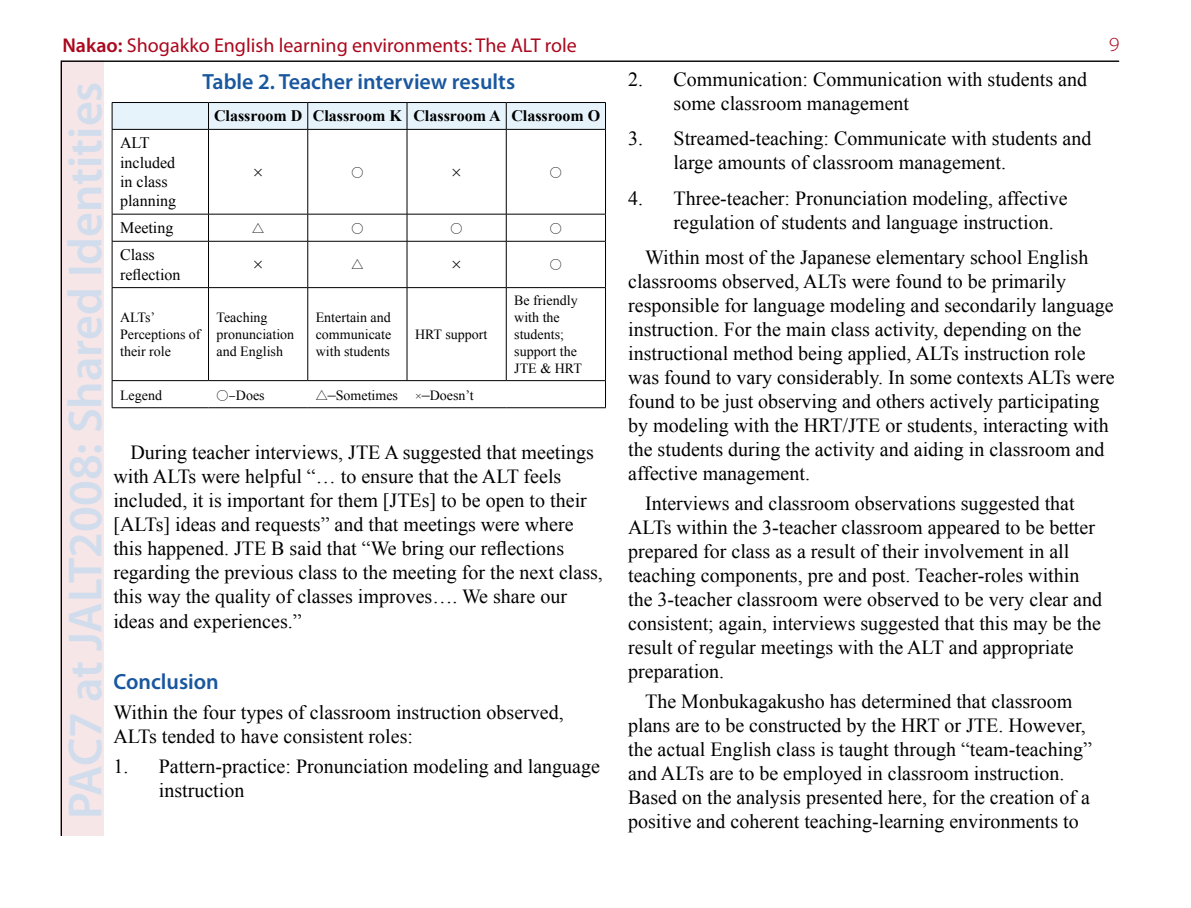
<style>
.page{position:relative;width:1191px;height:908px;background:#fff}
.page>*{position:absolute;margin:0;border:0;box-sizing:border-box;transform-origin:0 0}
.t1{font:600 48px "Myriad Pro";color:#d1ddec}
.t2{font:600 22px "Myriad Pro";color:#19579f}
.t3{font:20px/24px "Times New Roman";color:#000}
.t4{font:20px "Myriad Pro";color:#ab081d}
.t5{font:16px/19.2px "Times New Roman";color:#000}
.t6{font:700 16px "Times New Roman";color:#000}
.t7{font:14px/16.8px "Times New Roman";color:#000}
.t8{font:12px "Koz Go Std";color:#000}
.s1{font-weight:600}
.s2{font-family:"Koz Go Std";font-size:12px}
.s3{font-size:16px}
.s4{font-size:12px}
</style>
<div class="page">
<div style="left:60px;top:61px;width:44px;height:774px;background:#f6e6e8"></div>
<hr style="left:61px;top:61px;width:1px;height:774px;background:#000">
<hr style="left:61px;top:61px;width:1058px;height:1px;background:#000">
<hr style="left:112px;top:130px;width:1px;height:84px;background:#000">
<hr style="left:208px;top:130px;width:1px;height:84px;background:#000">
<hr style="left:307px;top:130px;width:1px;height:84px;background:#000">
<hr style="left:407px;top:130px;width:1px;height:84px;background:#000">
<hr style="left:506px;top:130px;width:1px;height:84px;background:#000">
<hr style="left:605px;top:130px;width:1px;height:84px;background:#000">
<svg style="left:112px;top:215px;width:1px;height:26px"></svg>
<hr style="left:112px;top:214px;width:96px;height:1px;background:#000">
<svg style="left:208px;top:215px;width:1px;height:26px"></svg>
<hr style="left:208px;top:214px;width:100px;height:1px;background:#000">
<svg style="left:307px;top:214px;width:1px;height:27px"></svg>
<hr style="left:308px;top:214px;width:99px;height:1px;background:#000">
<svg style="left:407px;top:215px;width:1px;height:26px"></svg>
<hr style="left:407px;top:214px;width:99px;height:1px;background:#000">
<svg style="left:506px;top:215px;width:1px;height:26px"></svg>
<svg style="left:605px;top:215px;width:1px;height:26px"></svg>
<hr style="left:506px;top:214px;width:100px;height:1px;background:#000">
<hr style="left:112px;top:241px;width:1px;height:46px;background:#000">
<hr style="left:112px;top:241px;width:96px;height:1px;background:#000">
<hr style="left:208px;top:241px;width:1px;height:46px;background:#000">
<hr style="left:208px;top:241px;width:100px;height:1px;background:#000">
<hr style="left:307px;top:241px;width:1px;height:46px;background:#000">
<hr style="left:308px;top:241px;width:99px;height:1px;background:#000">
<hr style="left:407px;top:241px;width:1px;height:46px;background:#000">
<hr style="left:407px;top:241px;width:99px;height:1px;background:#000">
<hr style="left:506px;top:241px;width:1px;height:46px;background:#000">
<hr style="left:605px;top:241px;width:1px;height:46px;background:#000">
<hr style="left:506px;top:241px;width:100px;height:1px;background:#000">
<hr style="left:112px;top:288px;width:1px;height:92px;background:#000">
<hr style="left:112px;top:287px;width:96px;height:1px;background:#000">
<hr style="left:208px;top:288px;width:1px;height:92px;background:#000">
<hr style="left:208px;top:287px;width:100px;height:1px;background:#000">
<hr style="left:307px;top:288px;width:1px;height:92px;background:#000">
<hr style="left:308px;top:287px;width:99px;height:1px;background:#000">
<hr style="left:407px;top:288px;width:1px;height:92px;background:#000">
<hr style="left:407px;top:287px;width:99px;height:1px;background:#000">
<hr style="left:506px;top:288px;width:1px;height:92px;background:#000">
<hr style="left:605px;top:288px;width:1px;height:92px;background:#000">
<hr style="left:506px;top:287px;width:100px;height:1px;background:#000">
<hr style="left:112px;top:129px;width:96px;height:1px;background:#000">
<hr style="left:208px;top:129px;width:100px;height:1px;background:#000">
<hr style="left:308px;top:129px;width:99px;height:1px;background:#000">
<hr style="left:407px;top:129px;width:99px;height:1px;background:#000">
<svg style="left:112px;top:102px;width:494px;height:27px"></svg>
<hr style="left:506px;top:102px;width:100px;height:1px;background:#000">
<hr style="left:506px;top:129px;width:100px;height:1px;background:#000">
<hr style="left:112px;top:380px;width:96px;height:1px;background:#000">
<svg style="left:112px;top:380px;width:1px;height:27px"></svg>
<hr style="left:208px;top:380px;width:100px;height:1px;background:#000">
<hr style="left:308px;top:380px;width:99px;height:1px;background:#000">
<hr style="left:407px;top:380px;width:99px;height:1px;background:#000">
<hr style="left:506px;top:380px;width:100px;height:1px;background:#000">
<svg style="left:605px;top:380px;width:1px;height:27px"></svg>
<hr style="left:112px;top:407px;width:96px;height:1px;background:#000">
<hr style="left:208px;top:407px;width:100px;height:1px;background:#000">
<hr style="left:308px;top:407px;width:99px;height:1px;background:#000">
<hr style="left:407px;top:407px;width:99px;height:1px;background:#000">
<hr style="left:506px;top:407px;width:100px;height:1px;background:#000">
<p class="t4" style="left:62px;top:33px;width:516px"><span class="s1">Nakao:</span> Shogakko English learning environments: The ALT role</p>
<h1 class="t1" style="left:55px;top:818px;width:738px;rotate:-90deg">PAC7 at JALT2008: Shared Identities</h1>
<p class="t2" style="left:202px;top:67px;width:314px">Table 2. Teacher interview results</p>
<p class="t6" style="left:214px;top:107px;width:388px">Classroom D Classroom K Classroom A Classroom O</p>
<p class="t5" style="left:120px;top:133px;width:58px">ALT included in class planning</p>
<p class="t8" style="left:252px;top:165px;width:13px">×</p>
<p class="t8" style="left:351px;top:165px;width:13px">○</p>
<p class="t8" style="left:450px;top:165px;width:13px">×</p>
<p class="t8" style="left:550px;top:165px;width:13px">○</p>
<p class="t5" style="left:120px;top:218px;width:55px">Meeting</p>
<p class="t8" style="left:252px;top:220px;width:13px">△</p>
<p class="t8" style="left:351px;top:220px;width:13px">○</p>
<p class="t8" style="left:450px;top:220px;width:13px">○</p>
<p class="t8" style="left:550px;top:220px;width:13px">○</p>
<p class="t5" style="left:120px;top:245px;width:62px">Class reflection</p>
<p class="t8" style="left:252px;top:257px;width:13px">×</p>
<p class="t8" style="left:351px;top:257px;width:13px">△</p>
<p class="t8" style="left:450px;top:257px;width:13px">×</p>
<p class="t8" style="left:550px;top:257px;width:13px">○</p>
<p class="t7" style="left:120px;top:309px;width:82px">ALTs’<br>Perceptions of their role</p>
<p class="t7" style="left:216px;top:309px;width:79px">Teaching pronunciation and English</p>
<p class="t7" style="left:316px;top:309px;width:77px;text-align:justify">Entertain and communicate with students</p>
<p class="t7" style="left:514px;top:292px;width:69px">Be friendly with the students; support the<br>JTE &amp; HRT</p>
<p class="t7" style="left:415px;top:325px;width:74px">HRT support</p>
<p class="t7" style="left:120px;top:386px;width:43px">Legend</p>
<p class="t7" style="left:216px;top:386px;width:50px"><span class="s2">○–</span>Does</p>
<p class="t7" style="left:316px;top:386px;width:160px"><span class="s2">△</span><span class="s3">–</span>Sometimes <span class="s4">×</span><span class="s3">–</span>Doesn’t</p>
<p class="t3" style="left:113px;top:440px;width:491px;text-indent:17px">During teacher interviews, JTE A suggested that meetings with ALTs were helpful “… to ensure that the ALT feels included, it is important for them [JTEs] to be open to their [ALTs] ideas and requests” and that meetings were where this happened. JTE B said that “We bring our reflections regarding the previous class to the meeting for the next class, this way the quality of classes improves…. We share our ideas and experiences.”</p>
<p class="t2" style="left:113px;top:667px;width:107px">Conclusion</p>
<p class="t3" style="left:113px;top:699px;width:452px">Within the four types of classroom instruction observed,<br>ALTs tended to have consistent roles:</p>
<p class="t3" style="left:159px;top:753px;width:443px;text-indent:-45px">1. Pattern-practice: Pronunciation modeling and language instruction</p>
<p class="t3" style="left:673px;top:67px;width:415px;text-indent:-45px">2. Communication: Communication with students and some classroom management</p>
<p class="t3" style="left:673px;top:126px;width:419px;text-indent:-45px">3. Streamed-teaching: Communicate with students and large amounts of classroom management.</p>
<p class="t3" style="left:673px;top:186px;width:395px;text-indent:-45px">4. Three-teacher: Pronunciation modeling, affective regulation of students and language instruction.</p>
<p class="t3" style="left:628px;top:245px;width:488px;text-indent:17px">Within most of the Japanese elementary school English classrooms observed, ALTs were found to be primarily responsible for language modeling and secondarily language instruction. For the main class activity, depending on the instructional method being applied, ALTs instruction role was found to vary considerably. In some contexts ALTs were found to be just observing and others actively participating by modeling with the HRT/JTE or students, interacting with the students during the activity and aiding in classroom and affective management.</p>
<p class="t3" style="left:628px;top:491px;width:475px;text-indent:17px">Interviews and classroom observations suggested that ALTs within the 3-teacher classroom appeared to be better prepared for class as a result of their involvement in all teaching components, pre and post. Teacher-roles within the 3-teacher classroom were observed to be very clear and consistent; again, interviews suggested that this may be the result of regular meetings with the ALT and appropriate preparation.</p>
<p class="t3" style="left:628px;top:688px;width:465px;text-indent:17px">The Monbukagakusho has determined that classroom plans are to be constructed by the HRT or JTE. However, the actual English class is taught through “team-teaching” and ALTs are to be employed in classroom instruction.<br>Based on the analysis presented here, for the creation of a positive and coherent teaching-learning environments to</p>
</div>
